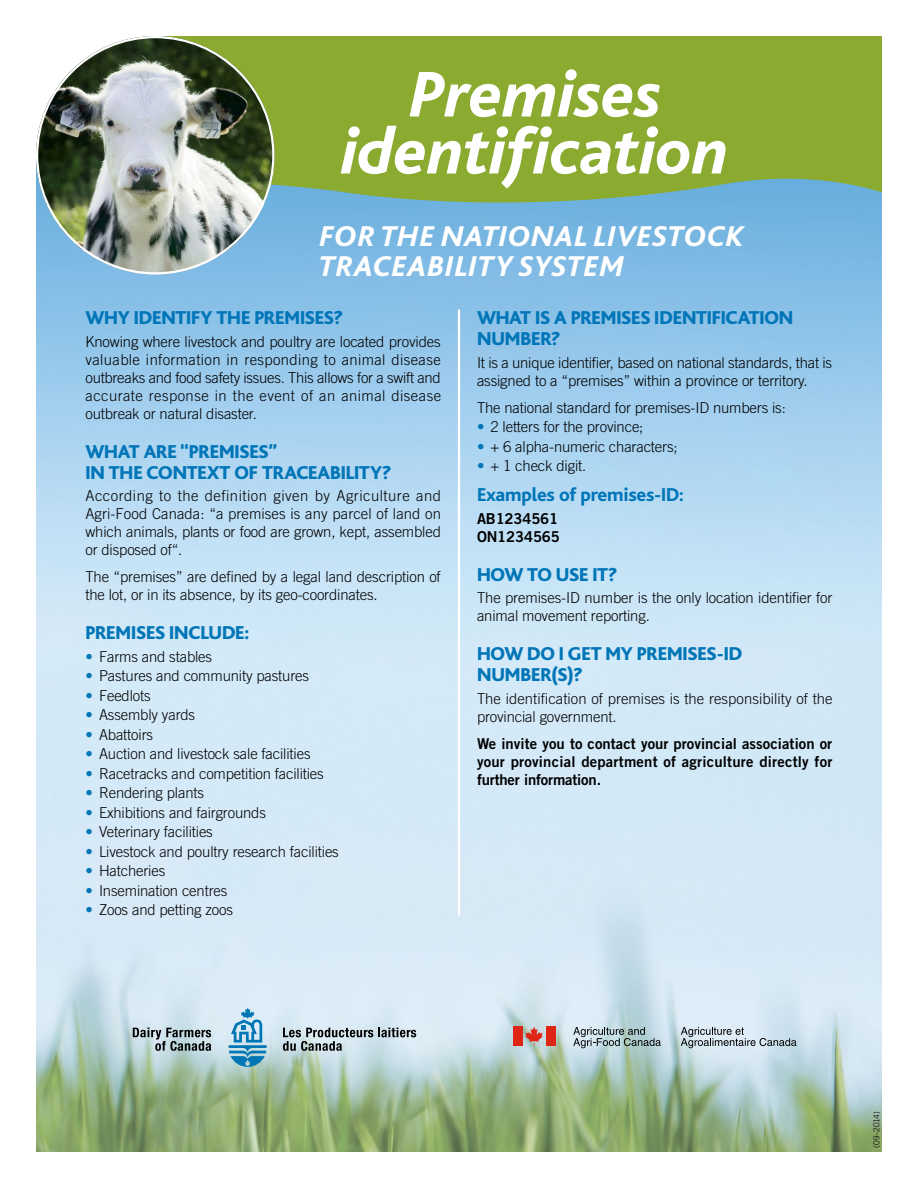
<style>
.page{position:relative;width:918px;height:1188px;background:#fff}
.page>*{position:absolute;margin:0;border:0;box-sizing:border-box;transform-origin:0 0}
.Titres_N1{font:italic 800 67.5px/57px "Bliss";color:#fff;text-align:center}
.Titres_N2{font:italic 800 30px/30px "Bliss";letter-spacing:.025em;color:#fff}
.Texte___Titres_N1{font:800 19.5px/21px "Bliss";letter-spacing:-.01em;color:#0075b7}
.Texte___Titres_N2{font:800 19.5px "Bliss";letter-spacing:-.015em;color:#0075b7}
.Texte{font:300 15px/18px "Trade Gothic LT Std";letter-spacing:-.01em;color:#000}
.Texte-2{font:15px/18px "Trade Gothic LT Std Bd 2";letter-spacing:-.01em;color:#000;text-align:justify}
.Date_de_Modificatio{font:300 8.25px "Trade Gothic LT Std";letter-spacing:.005em;color:#000}
.s1{color:#0075b7}
</style>
<div class="page">
<img style="left:36px;top:166px;width:846px;height:986px">
<svg style="left:283px;top:1028px;width:133px;height:23px;background:#9facb3"></svg>
<svg style="left:229px;top:1008px;width:38px;height:59px;background:#7fb9d6"></svg>
<svg style="left:133px;top:1028px;width:78px;height:23px;background:#8c9ca0"></svg>
<svg style="left:525px;top:1027px;width:18px;height:19px"></svg>
<div style="left:513px;top:1027px;width:10px;height:19px;background:#de2516"></div>
<div style="left:546px;top:1027px;width:9px;height:19px;background:#de2516"></div>
<svg style="left:573px;top:1027px;width:88px;height:21px;background:#9aadb2"></svg>
<svg style="left:681px;top:1027px;width:115px;height:21px;background:#b0bdc6"></svg>
<hr style="left:458px;top:310px;width:2px;height:606px;background:#fff">
<svg style="left:166px;top:36px;width:716px;height:172px;background:#87ab3f"></svg>
<img style="left:36px;top:36px;width:238px;height:238px;border-radius:119px">
<p class="Titres_N1" style="left:342px;top:68px;width:389px">Premises identification</p>
<p class="Titres_N2" style="left:320px;top:222px;width:425px">FOR THE NATIONAL LIVESTOCK<br>TRACEABILITY SYSTEM</p>
<p class="Texte___Titres_N1" style="left:86px;top:308px;width:259px">WHY IDENTIFY THE PREMISES?</p>
<p class="Texte" style="left:86px;top:332px;width:357px;text-align:justify">Knowing where livestock and poultry are located provides valuable information in responding to animal disease outbreaks and food safety issues. This allows for a swift and accurate response in the event of an animal disease outbreak or natural disaster.</p>
<p class="Texte___Titres_N1" style="left:86px;top:442px;width:307px">WHAT ARE “PREMISES”<br>IN THE CONTEXT OF TRACEABILITY?</p>
<p class="Texte" style="left:86px;top:487px;width:357px;text-align:justify">According to the definition given by Agriculture and Agri-Food Canada: “a premises is any parcel of land on which animals, plants or food are grown, kept, assembled or disposed of“.</p>
<p class="Texte" style="left:86px;top:568px;width:357px">The “premises” are defined by a legal land description of the lot, or in its absence, by its geo-coordinates.</p>
<p class="Texte___Titres_N1" style="left:86px;top:623px;width:165px">PREMISES INCLUDE:</p>
<p class="Texte" style="left:86px;top:647px;width:128px"><span class="s1">•</span> Farms and stables</p>
<p class="Texte" style="left:86px;top:667px;width:225px"><span class="s1">•</span> Pastures and community pastures</p>
<p class="Texte" style="left:86px;top:686px;width:67px"><span class="s1">•</span> Feedlots</p>
<p class="Texte" style="left:86px;top:706px;width:111px"><span class="s1">•</span> Assembly yards</p>
<p class="Texte" style="left:86px;top:725px;width:69px"><span class="s1">•</span> Abattoirs</p>
<p class="Texte" style="left:86px;top:745px;width:227px"><span class="s1">•</span> Auction and livestock sale facilities</p>
<p class="Texte" style="left:86px;top:764px;width:240px"><span class="s1">•</span> Racetracks and competition facilities</p>
<p class="Texte" style="left:86px;top:784px;width:120px"><span class="s1">•</span> Rendering plants</p>
<p class="Texte" style="left:86px;top:803px;width:182px"><span class="s1">•</span> Exhibitions and fairgrounds</p>
<p class="Texte" style="left:86px;top:823px;width:129px"><span class="s1">•</span> Veterinary facilities</p>
<p class="Texte" style="left:86px;top:842px;width:255px"><span class="s1">•</span> Livestock and poultry research facilities</p>
<p class="Texte" style="left:86px;top:862px;width:81px"><span class="s1">•</span> Hatcheries</p>
<p class="Texte" style="left:86px;top:881px;width:143px"><span class="s1">•</span> Insemination centres</p>
<p class="Texte" style="left:86px;top:901px;width:149px"><span class="s1">•</span> Zoos and petting zoos</p>
<p class="Texte___Titres_N1" style="left:477px;top:308px;width:318px">WHAT IS A PREMISES IDENTIFICATION<br>NUMBER?</p>
<p class="Texte" style="left:477px;top:353px;width:357px">It is a unique identifier, based on national standards, that is assigned to a “premises” within a province or territory.</p>
<p class="Texte" style="left:477px;top:398px;width:310px">The national standard for premises-ID numbers is:</p>
<p class="Texte" style="left:477px;top:418px;width:168px"><span class="s1">•</span> 2 letters for the province;</p>
<p class="Texte" style="left:477px;top:437px;width:202px"><span class="s1">•</span> + 6 alpha-numeric characters;</p>
<p class="Texte" style="left:477px;top:457px;width:111px"><span class="s1">•</span> + 1 check digit.</p>
<p class="Texte___Titres_N2" style="left:477px;top:485px;width:208px">Examples of premises-ID:</p>
<p class="Texte-2" style="left:477px;top:509px;width:83px">AB1234561</p>
<p class="Texte-2" style="left:477px;top:527px;width:84px">ON1234565</p>
<p class="Texte___Titres_N1" style="left:477px;top:565px;width:142px">HOW TO USE IT?</p>
<p class="Texte" style="left:477px;top:589px;width:357px">The premises-ID number is the only location identifier for animal movement reporting.</p>
<p class="Texte___Titres_N1" style="left:477px;top:644px;width:267px">HOW DO I GET MY PREMISES-ID<br>NUMBER(S)?</p>
<p class="Texte" style="left:477px;top:689px;width:357px">The identification of premises is the responsibility of the provincial government.</p>
<p class="Texte-2" style="left:477px;top:734px;width:357px">We invite you to contact your provincial association or your provincial department of agriculture directly for further information.</p>
<p class="Date_de_Modificatio" style="left:872px;top:1148px;width:38px;rotate:-90deg">(09-2014)</p>
</div>
